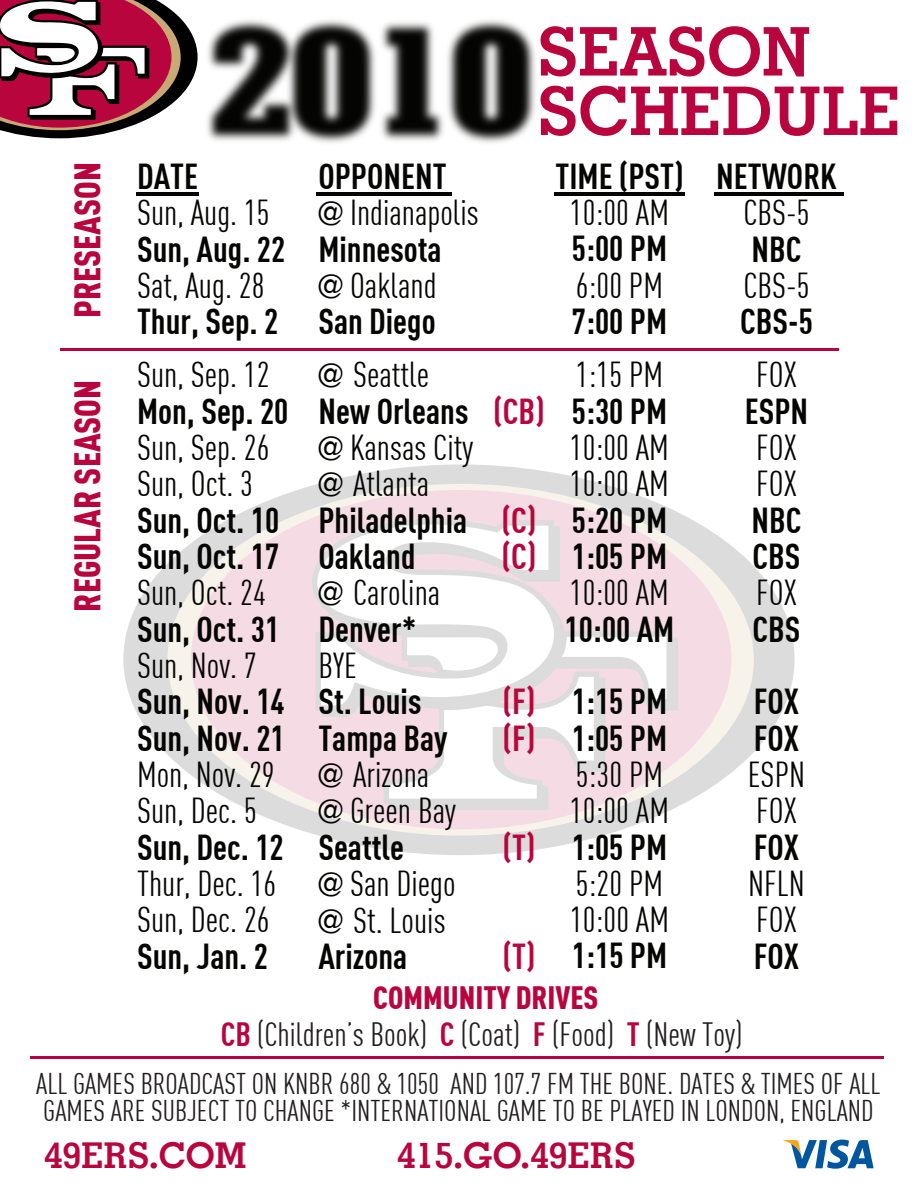
<style>
.page{position:relative;width:918px;height:1188px;background:#fff}
.page>*{position:absolute;margin:0;border:0;box-sizing:border-box;transform-origin:0 0}
.t1{font:700 67.2px/59.4px "Geometric Slab 703 BT";color:#b9053d}
.t2{font:900 36.3px "DIN Cond";color:#b9053d}
.t3{font:700 35.7px "Geometric Slab 703 BT";color:#b9053d}
.t4{font:700 35.4px/36.3px "DIN Cond";color:#050504}
.t5{font:35.4px/36.3px "DIN Cond";color:#050504}
.t6{font:700 35.4px/36.3px "DIN Cond";color:#b9053d}
.t7{font:33px "DIN Cond";color:#231f20}
.t8{font:900 31.65px "DIN Cond";color:#b9053d}
.t9{font:29.4px/27.2px "DIN Cond";color:#231f20}
.s1{font-family:"Din 17 Normal";font-weight:400}
.s2{font-weight:400}
.s3{font-weight:700}
.s4{font-family:"Din 17 Normal"}
.s5{font-weight:700;color:#b9053d}
</style>
<div class="page">
<svg style="left:123px;top:464px;width:672px;height:391px"></svg>
<svg style="left:167px;top:484px;width:587px;height:352px"></svg>
<div style="left:191px;top:490px;width:541px;height:339px;background:#f5dce4;border-radius:50%"></div>
<svg style="left:311px;top:508px;width:367px;height:302px"></svg>
<svg style="left:302px;top:511px;width:280px;height:203px"></svg>
<svg style="left:389px;top:637px;width:278px;height:162px"></svg>
<svg style="left:0;top:0;width:198px;height:139px"></svg>
<hr style="left:60px;top:348px;width:778px;height:3px;background:#b9053d">
<hr style="left:136px;top:193px;width:63px;height:3px;background:#050504">
<hr style="left:317px;top:193px;width:135px;height:3px;background:#050504">
<hr style="left:554px;top:193px;width:131px;height:3px;background:#050504">
<hr style="left:714px;top:193px;width:130px;height:3px;background:#050504">
<img style="left:207px;top:20px;width:329px;height:123px">
<svg style="left:784px;top:1140px;width:90px;height:29px"></svg>
<hr style="left:30px;top:1057px;width:854px;height:2px;background:#b9053d">
<p class="t2" style="left:65px;top:318px;width:157px;rotate:-90deg">PRESEASON</p>
<p class="t2" style="left:65px;top:612px;width:233px;rotate:-90deg">REGULAR SEASON</p>
<p class="t4" style="left:137px;top:157px;width:63px">DATE</p>
<p class="t5" style="left:137px;top:194px;width:134px">Sun, Aug. 15</p>
<p class="t4" style="left:137px;top:230px;width:150px">Sun, Aug. 22</p>
<p class="t5" style="left:137px;top:267px;width:129px">Sat, Aug. 28</p>
<p class="t4" style="left:137px;top:302px;width:143px">Thur, Sep. 2</p>
<p class="t5" style="left:137px;top:357px;width:134px">Sun, Sep. 12</p>
<p class="t4" style="left:137px;top:392px;width:153px">Mon, Sep. 20</p>
<p class="t5" style="left:137px;top:429px;width:134px">Sun, Sep. 26<br>Sun, Oct. 3</p>
<p class="t4" style="left:137px;top:501px;width:144px">Sun, Oct. 10<br>Sun, Oct. 17</p>
<p class="t5" style="left:137px;top:574px;width:130px">Sun, Oct. 24</p>
<p class="t4" style="left:137px;top:610px;width:144px">Sun, Oct. 31</p>
<p class="t5" style="left:137px;top:647px;width:121px">Sun, Nov. 7</p>
<p class="t4" style="left:137px;top:683px;width:149px">Sun, Nov. 14<br>Sun, Nov. 21</p>
<p class="t5" style="left:137px;top:756px;width:139px">Mon, Nov. 29<br>Sun, Dec. 5</p>
<p class="t4" style="left:137px;top:828px;width:148px">Sun, Dec. 12</p>
<p class="t5" style="left:137px;top:865px;width:141px">Thur, Dec. 16<br>Sun, Dec. 26</p>
<p class="t4" style="left:137px;top:937px;width:132px">Sun, Jan. 2</p>
<h1 class="t1" style="left:536px;top:21px;width:366px">SEASON<br>SCHEDULE</h1>
<p class="t4" style="left:555px;top:157px;width:130px">TIME (PST)</p>
<p class="t5" style="left:570px;top:194px;width:101px">10:00 AM</p>
<p class="t4" style="left:572px;top:230px;width:97px">5:00 PM</p>
<p class="t5" style="left:576px;top:267px;width:89px">6:00 PM</p>
<p class="t4" style="left:572px;top:302px;width:97px">7:00 PM</p>
<p class="t4" style="left:318px;top:157px;width:162px">OPPONENT <span class="s1">@</span> <span class="s2">Indianapolis<br></span>Minnesota<br><span class="s1">@</span> <span class="s2">Oakland<br></span>San Diego</p>
<p class="t4" style="left:716px;top:157px;width:122px">NETWORK</p>
<p class="t5" style="left:743px;top:194px;width:68px">CBS-5</p>
<p class="t4" style="left:751px;top:230px;width:52px">NBC</p>
<p class="t5" style="left:743px;top:267px;width:68px">CBS-5</p>
<p class="t4" style="left:740px;top:302px;width:74px">CBS-5</p>
<p class="t4" style="left:318px;top:356px;width:156px"><span class="s1">@</span> <span class="s2">Seattle<br></span>New Orleans <span class="s1">@</span> <span class="s2">Kansas City </span><span class="s1">@</span> <span class="s2">Atlanta<br></span>Philadelphia<br>Oakland<br><span class="s1">@</span> <span class="s2">Carolina<br></span>Denver*</p>
<p class="t5" style="left:318px;top:647px;width:40px">BYE</p>
<p class="t5" style="left:318px;top:684px;width:139px"><span class="s3">St. Louis<br>Tampa Bay </span><span class="s4">@</span> Arizona <span class="s4">@</span> Green Bay<br><span class="s3">Seattle<br></span><span class="s4">@</span> San Diego <span class="s4">@</span> St. Louis<br><span class="s3">Arizona</span></p>
<p class="t6" style="left:493px;top:392px;width:53px">(CB)</p>
<p class="t6" style="left:502px;top:501px;width:36px">(C) (C)</p>
<p class="t6" style="left:503px;top:683px;width:34px">(F) (F)</p>
<p class="t6" style="left:503px;top:828px;width:34px">(T)</p>
<p class="t6" style="left:503px;top:937px;width:34px">(T)</p>
<p class="t5" style="left:576px;top:356px;width:89px">1:15 PM</p>
<p class="t4" style="left:572px;top:392px;width:97px">5:30 PM</p>
<p class="t5" style="left:570px;top:429px;width:101px">10:00 AM<br>10:00 AM</p>
<p class="t4" style="left:572px;top:501px;width:97px">5:20 PM<br>1:05 PM</p>
<p class="t5" style="left:570px;top:574px;width:101px">10:00 AM</p>
<p class="t4" style="left:565px;top:592px;width:111px;line-height:72.8px">10:00 AM<br>1:15 PM</p>
<p class="t4" style="left:572px;top:719px;width:97px">1:05 PM</p>
<p class="t5" style="left:570px;top:756px;width:101px">5:30 PM<br>10:00 AM</p>
<p class="t4" style="left:572px;top:828px;width:97px">1:05 PM</p>
<p class="t5" style="left:570px;top:865px;width:101px">5:20 PM<br>10:00 AM</p>
<p class="t4" style="left:572px;top:937px;width:97px">1:15 PM</p>
<p class="t5" style="left:756px;top:357px;width:42px">FOX</p>
<p class="t4" style="left:745px;top:392px;width:65px">ESPN</p>
<p class="t5" style="left:756px;top:429px;width:42px">FOX<br>FOX</p>
<p class="t4" style="left:751px;top:501px;width:52px">NBC<br>CBS</p>
<p class="t5" style="left:756px;top:574px;width:42px">FOX</p>
<p class="t4" style="left:752px;top:592px;width:50px;line-height:72.8px">CBS<br>FOX</p>
<p class="t4" style="left:754px;top:719px;width:47px">FOX</p>
<p class="t5" style="left:748px;top:756px;width:59px">ESPN<br>FOX</p>
<p class="t4" style="left:754px;top:828px;width:47px">FOX</p>
<p class="t5" style="left:748px;top:865px;width:58px">NFLN<br>FOX</p>
<p class="t4" style="left:754px;top:937px;width:47px">FOX</p>
<p class="t8" style="left:373px;top:978px;width:227px">COMMUNITY DRIVES</p>
<p class="t7" style="left:221px;top:1015px;width:523px"><span class="s5">CB</span> (Children’s Book) <span class="s5">C</span> (Coat) <span class="s5">F</span> (Food) <span class="s5">T</span> (New Toy)</p>
<p class="t9" style="left:36px;top:1070px;width:846px">ALL GAMES BROADCAST ON KNBR 680 &amp; 1050 AND 107.7 FM THE BONE. DATES &amp; TIMES OF ALL<br>GAMES ARE SUBJECT TO CHANGE *INTERNATIONAL GAME TO BE PLAYED IN LONDON, ENGLAND</p>
<p class="t3" style="left:44px;top:1133px;width:204px">49ERS.COM</p>
<p class="t3" style="left:396px;top:1133px;width:241px">415.GO.49ERS</p>
</div>
